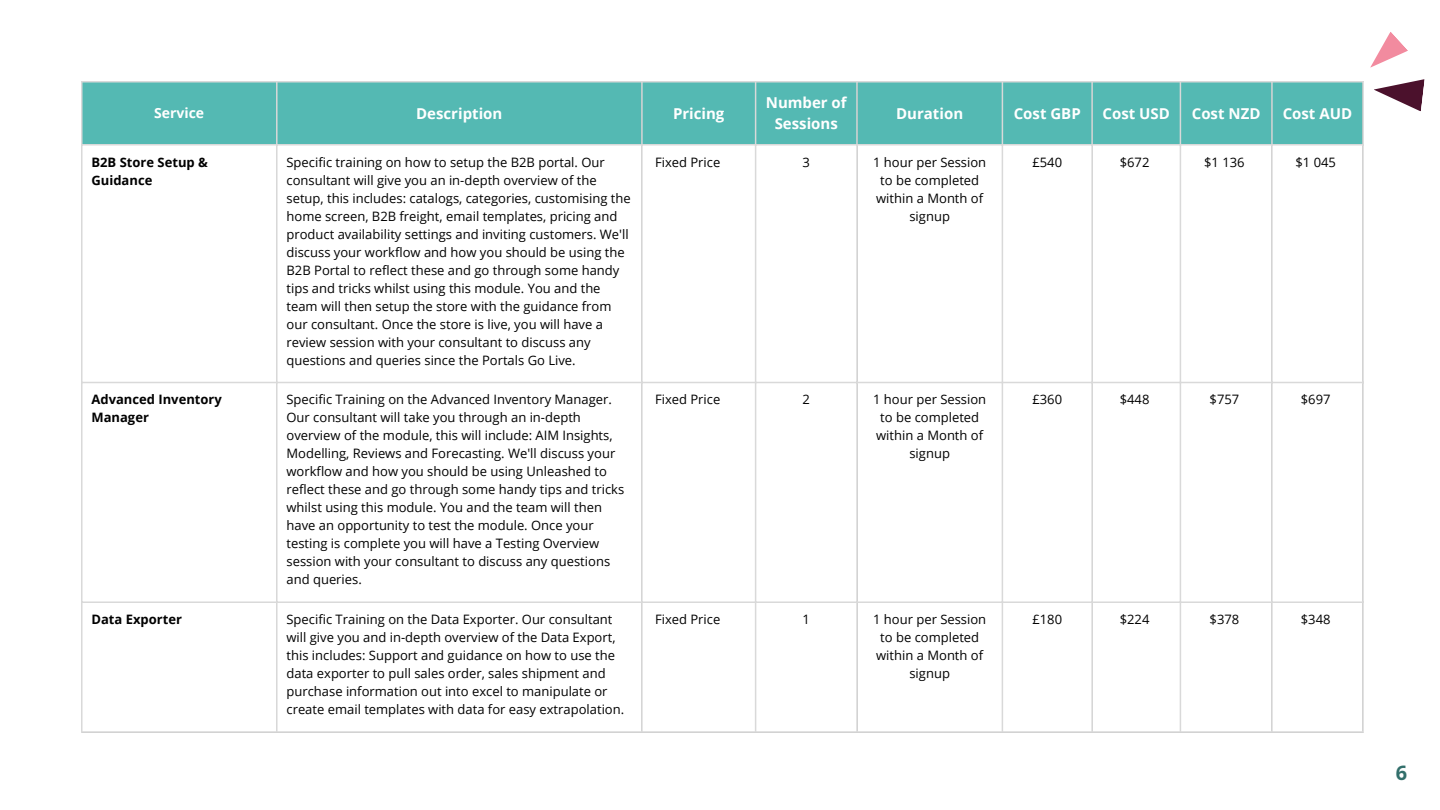
<style>
.page{position:relative;width:1440px;height:810px;background:#fff}
.page>*{position:absolute;margin:0;border:0;box-sizing:border-box;transform-origin:0 0}
.t1{font:700 20px "Open Sans Hebrew";color:#326f6b}
.t2{font:700 15px/21px "Open Sans";color:#fff;text-align:center}
.t3{font:700 14px "Open Sans";color:#fff}
.t4{font:13px/18px "Open Sans";color:#000}
.t5{font:700 13px/18px "Open Sans";color:#000}
</style>
<div class="page">
<div style="left:82px;top:82px;width:1280px;height:62px;background:#54b9b3"></div>
<hr style="left:81px;top:82px;width:1px;height:649px;background:#d9d9d9">
<hr style="left:276px;top:82px;width:2px;height:649px;background:#d9d9d9">
<hr style="left:641px;top:82px;width:2px;height:649px;background:#d9d9d9">
<hr style="left:755px;top:82px;width:1px;height:649px;background:#d9d9d9">
<hr style="left:856px;top:82px;width:2px;height:649px;background:#d9d9d9">
<hr style="left:1002px;top:82px;width:1px;height:649px;background:#d9d9d9">
<hr style="left:1091px;top:82px;width:2px;height:649px;background:#d9d9d9">
<hr style="left:1180px;top:82px;width:1px;height:649px;background:#d9d9d9">
<hr style="left:1271px;top:82px;width:2px;height:649px;background:#d9d9d9">
<hr style="left:1362px;top:82px;width:2px;height:649px;background:#d9d9d9">
<hr style="left:81px;top:81px;width:1283px;height:1px;background:#d9d9d9">
<hr style="left:81px;top:144px;width:1283px;height:2px;background:#d9d9d9">
<hr style="left:81px;top:382px;width:1283px;height:1px;background:#d9d9d9">
<hr style="left:81px;top:602px;width:1283px;height:1px;background:#d9d9d9">
<hr style="left:81px;top:731px;width:1283px;height:2px;background:#d9d9d9">
<svg style="left:1374px;top:79px;width:51px;height:33px"></svg>
<svg style="left:1370px;top:32px;width:38px;height:36px"></svg>
<p class="t3" style="left:154px;top:103px;width:52px">Service</p>
<p class="t2" style="left:416px;top:102px;width:88px">Description</p>
<p class="t2" style="left:673px;top:102px;width:53px">Pricing</p>
<p class="t2" style="left:766px;top:92px;width:82px">Number of<br>Sessions</p>
<p class="t2" style="left:896px;top:102px;width:69px">Duration</p>
<p class="t2" style="left:1014px;top:102px;width:69px">Cost GBP</p>
<p class="t2" style="left:1103px;top:102px;width:69px">Cost USD</p>
<p class="t2" style="left:1192px;top:102px;width:70px">Cost NZD</p>
<p class="t2" style="left:1283px;top:102px;width:71px">Cost AUD</p>
<p class="t5" style="left:92px;top:153px;width:118px">B2B Store Setup &amp;<br>Guidance</p>
<p class="t4" style="left:287px;top:153px;width:346px">Specific training on how to setup the B2B portal. Our consultant will give you an in-depth overview of the setup, this includes: catalogs, categories, customising the home screen, B2B freight, email templates, pricing and product availability settings and inviting customers. We'll discuss your workflow and how you should be using the B2B Portal to reflect these and go through some handy tips and tricks whilst using this module. You and the team will then setup the store with the guidance from our consultant. Once the store is live, you will have a review session with your consultant to discuss any questions and queries since the Portals Go Live.</p>
<p class="t4" style="left:655px;top:153px;width:67px">Fixed Price</p>
<p class="t4" style="left:803px;top:153px;width:9px">3</p>
<p class="t4" style="left:873px;top:153px;width:115px;text-align:center">1 hour per Session to be completed within a Month of signup</p>
<p class="t4" style="left:1032px;top:153px;width:31px">£540</p>
<p class="t4" style="left:1120px;top:153px;width:31px">$672</p>
<p class="t4" style="left:1204px;top:153px;width:42px">$1 136</p>
<p class="t4" style="left:1295px;top:153px;width:42px">$1 045</p>
<p class="t5" style="left:92px;top:390px;width:132px">Advanced Inventory<br>Manager</p>
<p class="t4" style="left:287px;top:390px;width:339px">Specific Training on the Advanced Inventory Manager.<br>Our consultant will take you through an in-depth overview of the module, this will include: AIM Insights, Modelling, Reviews and Forecasting. We'll discuss your workflow and how you should be using Unleashed to reflect these and go through some handy tips and tricks whilst using this module. You and the team will then have an opportunity to test the module. Once your testing is complete you will have a Testing Overview session with your consultant to discuss any questions and queries.</p>
<p class="t4" style="left:655px;top:390px;width:67px">Fixed Price</p>
<p class="t4" style="left:803px;top:390px;width:9px">2</p>
<p class="t4" style="left:873px;top:390px;width:115px;text-align:center">1 hour per Session to be completed within a Month of signup</p>
<p class="t4" style="left:1032px;top:390px;width:31px">£360</p>
<p class="t4" style="left:1120px;top:390px;width:31px">$448</p>
<p class="t4" style="left:1210px;top:390px;width:31px">$757</p>
<p class="t4" style="left:1301px;top:390px;width:31px">$697</p>
<p class="t5" style="left:92px;top:610px;width:92px">Data Exporter</p>
<p class="t4" style="left:287px;top:610px;width:339px">Specific Training on the Data Exporter. Our consultant will give you and in-depth overview of the Data Export, this includes: Support and guidance on how to use the data exporter to pull sales order, sales shipment and purchase information out into excel to manipulate or create email templates with data for easy extrapolation.</p>
<p class="t4" style="left:655px;top:610px;width:67px">Fixed Price</p>
<p class="t4" style="left:803px;top:610px;width:9px">1</p>
<p class="t4" style="left:873px;top:610px;width:115px;text-align:center">1 hour per Session to be completed within a Month of signup</p>
<p class="t4" style="left:1032px;top:610px;width:31px">£180</p>
<p class="t4" style="left:1120px;top:610px;width:31px">$224</p>
<p class="t4" style="left:1210px;top:610px;width:31px">$378</p>
<p class="t4" style="left:1301px;top:610px;width:31px">$348</p>
<p class="t1" style="left:1396px;top:758px;width:13px">6</p>
</div>
